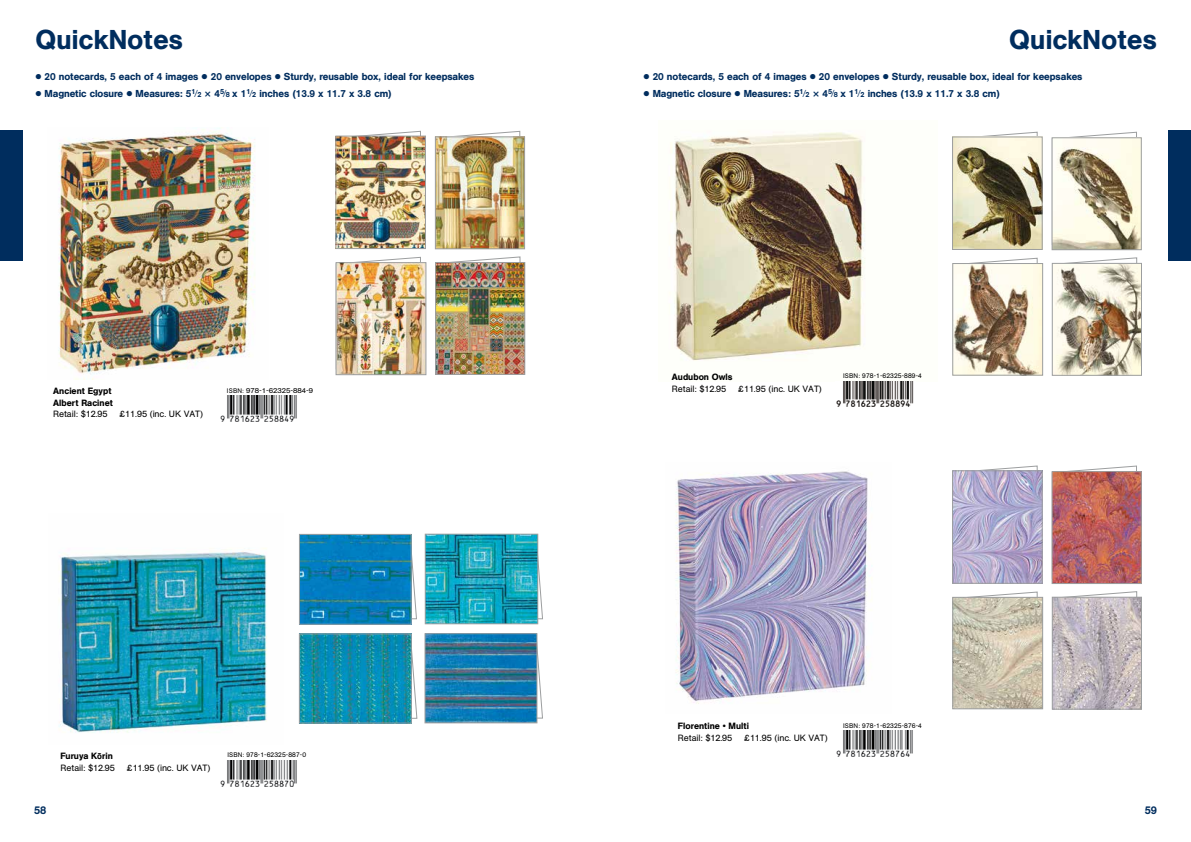
<style>
.page{position:relative;width:1191px;height:842px;background:#fff}
.page>*{position:absolute;margin:0;border:0;box-sizing:border-box;transform-origin:0 0}
.t1{font:500 27px "AG Book BQ";letter-spacing:.01em;color:#002d5e}
.t2{font:500 11px "AG Book BQ";color:#002d5e}
.t3{font:500 10px "AG Book BQ";letter-spacing:-.005em;color:#002d5e}
.t4{font:9px/11.5px "AG Book BQ";letter-spacing:-.01em;color:#000}
.t5{font:500 9px "AG Book BQ";letter-spacing:.005em;color:#000}
.t6{font:7px "AG Book BQ";color:#000;scale:1.1 1}
.t7{font:6.6px "AG Book BQ";letter-spacing:.02em;color:#000}
.s1{font-size:18.2px}
.s2{font-size:7.3px}
.s3{font-size:6.6px}
.s4{font-weight:500}
.s5{font-family:"PT Sans";font-weight:700}
</style>
<div class="page">
<div style="left:0;top:130px;width:23px;height:131px;background:#002d5e"></div>
<div style="left:1168px;top:130px;width:23px;height:131px;background:#002d5e"></div>
<img style="left:669px;top:132px;width:197px;height:229px">
<img style="left:836px;top:731px;width:77px;height:25px">
<img style="left:836px;top:381px;width:78px;height:25px">
<svg style="left:981px;top:465px;width:56px;height:5px"></svg>
<img style="left:954px;top:472px;width:86px;height:109px">
<div style="left:952px;top:470px;width:90px;height:113px;border:1px solid #9c9e9f"></div>
<svg style="left:952px;top:132px;width:85px;height:5px"></svg>
<img style="left:954px;top:139px;width:86px;height:109px">
<div style="left:952px;top:137px;width:90px;height:113px;border:1px solid #9c9e9f"></div>
<svg style="left:1068px;top:466px;width:69px;height:5px"></svg>
<img style="left:1053px;top:473px;width:86px;height:109px">
<div style="left:1051px;top:471px;width:90px;height:113px;border:1px solid #9c9e9f"></div>
<svg style="left:1051px;top:132px;width:86px;height:6px"></svg>
<img style="left:1053px;top:140px;width:86px;height:108px">
<div style="left:1051px;top:138px;width:90px;height:112px;border:1px solid #9c9e9f"></div>
<svg style="left:952px;top:591px;width:85px;height:6px"></svg>
<img style="left:954px;top:599px;width:86px;height:108px">
<div style="left:952px;top:597px;width:90px;height:112px;border:1px solid #9c9e9f"></div>
<svg style="left:970px;top:258px;width:67px;height:5px"></svg>
<img style="left:954px;top:265px;width:86px;height:108px">
<div style="left:952px;top:263px;width:90px;height:112px;border:1px solid #9c9e9f"></div>
<svg style="left:1052px;top:591px;width:85px;height:6px"></svg>
<img style="left:1054px;top:599px;width:85px;height:108px">
<div style="left:1052px;top:597px;width:89px;height:112px;border:1px solid #9c9e9f"></div>
<svg style="left:1052px;top:257px;width:85px;height:6px"></svg>
<img style="left:1054px;top:265px;width:85px;height:109px">
<div style="left:1052px;top:263px;width:89px;height:113px;border:1px solid #9c9e9f"></div>
<img style="left:675px;top:471px;width:197px;height:233px">
<img style="left:220px;top:761px;width:77px;height:25px">
<svg style="left:538px;top:534px;width:5px;height:85px"></svg>
<img style="left:427px;top:536px;width:109px;height:86px">
<div style="left:425px;top:534px;width:113px;height:90px;border:1px solid #9c9e9f"></div>
<svg style="left:537px;top:633px;width:6px;height:85px"></svg>
<img style="left:427px;top:635px;width:108px;height:86px">
<div style="left:425px;top:633px;width:112px;height:90px;border:1px solid #9c9e9f"></div>
<svg style="left:411px;top:534px;width:6px;height:85px"></svg>
<img style="left:301px;top:536px;width:108px;height:86px">
<div style="left:299px;top:534px;width:112px;height:90px;border:1px solid #9c9e9f"></div>
<svg style="left:411px;top:634px;width:6px;height:85px"></svg>
<img style="left:301px;top:636px;width:108px;height:85px">
<img style="left:59px;top:548px;width:208px;height:185px">
<img style="left:220px;top:396px;width:77px;height:25px">
<svg style="left:336px;top:131px;width:85px;height:5px"></svg>
<img style="left:337px;top:138px;width:87px;height:109px">
<div style="left:335px;top:136px;width:91px;height:113px;border:1px solid #9c9e9f"></div>
<svg style="left:435px;top:131px;width:85px;height:6px"></svg>
<img style="left:437px;top:139px;width:86px;height:108px">
<div style="left:435px;top:137px;width:90px;height:112px;border:1px solid #9c9e9f"></div>
<svg style="left:355px;top:257px;width:66px;height:5px"></svg>
<img style="left:338px;top:264px;width:86px;height:109px">
<div style="left:336px;top:262px;width:90px;height:113px;border:1px solid #9c9e9f"></div>
<svg style="left:450px;top:256px;width:70px;height:6px"></svg>
<img style="left:437px;top:264px;width:86px;height:109px">
<div style="left:435px;top:262px;width:90px;height:113px;border:1px solid #9c9e9f"></div>
<img style="left:58px;top:128px;width:197px;height:251px">
<h1 class="t1" style="left:35px;top:23px;width:149px">QuickNotes</h1>
<p class="t3" style="left:35px;top:70px;width:440px"><span class="s1">•</span> 20 notecards, 5 each of 4 images <span class="s1">•</span> 20 envelopes <span class="s1">•</span> Sturdy, reusable box, ideal for keepsakes</p>
<p class="t3" style="left:35px;top:87px;width:358px"><span class="s1">•</span> Magnetic closure <span class="s1">•</span> Measures: 5<sup>1</sup>⁄<span class="s2">2</span> × 4<sup>5</sup>⁄<span class="s2">8</span> x 1<sup>1</sup>⁄<span class="s2">2</span> inches (13.9 x 11.7 x 3.8 cm)</p>
<p class="t5" style="left:53px;top:386px;width:60px">Ancient Egypt</p>
<p class="t6" style="left:227px;top:386px;width:80px"><span class="s3">ISBN:</span> 978-1-62325-884-9</p>
<p class="t5" style="left:53px;top:397px;width:61px">Albert Racinet</p>
<p class="t4" style="left:53px;top:409px;width:56px">Retail: $12.95</p>
<p class="t4" style="left:119px;top:409px;width:85px">£11.95 (inc. UK VAT)</p>
<p class="t4" style="left:61px;top:751px;width:56px"><span class="s4">Furuya K</span><span class="s5">ō</span><span class="s4">rin<br></span>Retail: $12.95</p>
<p class="t4" style="left:127px;top:762px;width:85px">£11.95 (inc. UK VAT)</p>
<p class="t7" style="left:227px;top:751px;width:80px">ISBN: 978-1-62325-887-0</p>
<h1 class="t1" style="left:1009px;top:23px;width:149px">QuickNotes</h1>
<p class="t3" style="left:643px;top:70px;width:440px"><span class="s1">•</span> 20 notecards, 5 each of 4 images <span class="s1">•</span> 20 envelopes <span class="s1">•</span> Sturdy, reusable box, ideal for keepsakes</p>
<p class="t3" style="left:643px;top:87px;width:358px"><span class="s1">•</span> Magnetic closure <span class="s1">•</span> Measures: 5<sup>1</sup>⁄<span class="s2">2</span> × 4<sup>5</sup>⁄<span class="s2">8</span> x 1<sup>1</sup>⁄<span class="s2">2</span> inches (13.9 x 11.7 x 3.8 cm)</p>
<p class="t5" style="left:672px;top:371px;width:62px">Audubon Owls</p>
<p class="t7" style="left:843px;top:372px;width:80px">ISBN: 978-1-62325-889-4</p>
<p class="t4" style="left:672px;top:383px;width:56px">Retail: $12.95</p>
<p class="t4" style="left:738px;top:383px;width:85px">£11.95 (inc. UK VAT)</p>
<p class="t5" style="left:678px;top:721px;width:73px">Florentine • Multi</p>
<p class="t4" style="left:678px;top:732px;width:56px">Retail: $12.95</p>
<p class="t4" style="left:744px;top:732px;width:85px">£11.95 (inc. UK VAT)</p>
<p class="t7" style="left:843px;top:722px;width:80px">ISBN: 978-1-62325-876-4</p>
<p class="t2" style="left:34px;top:803px;width:14px">58</p>
<p class="t2" style="left:1144px;top:803px;width:14px">59</p>
</div>
